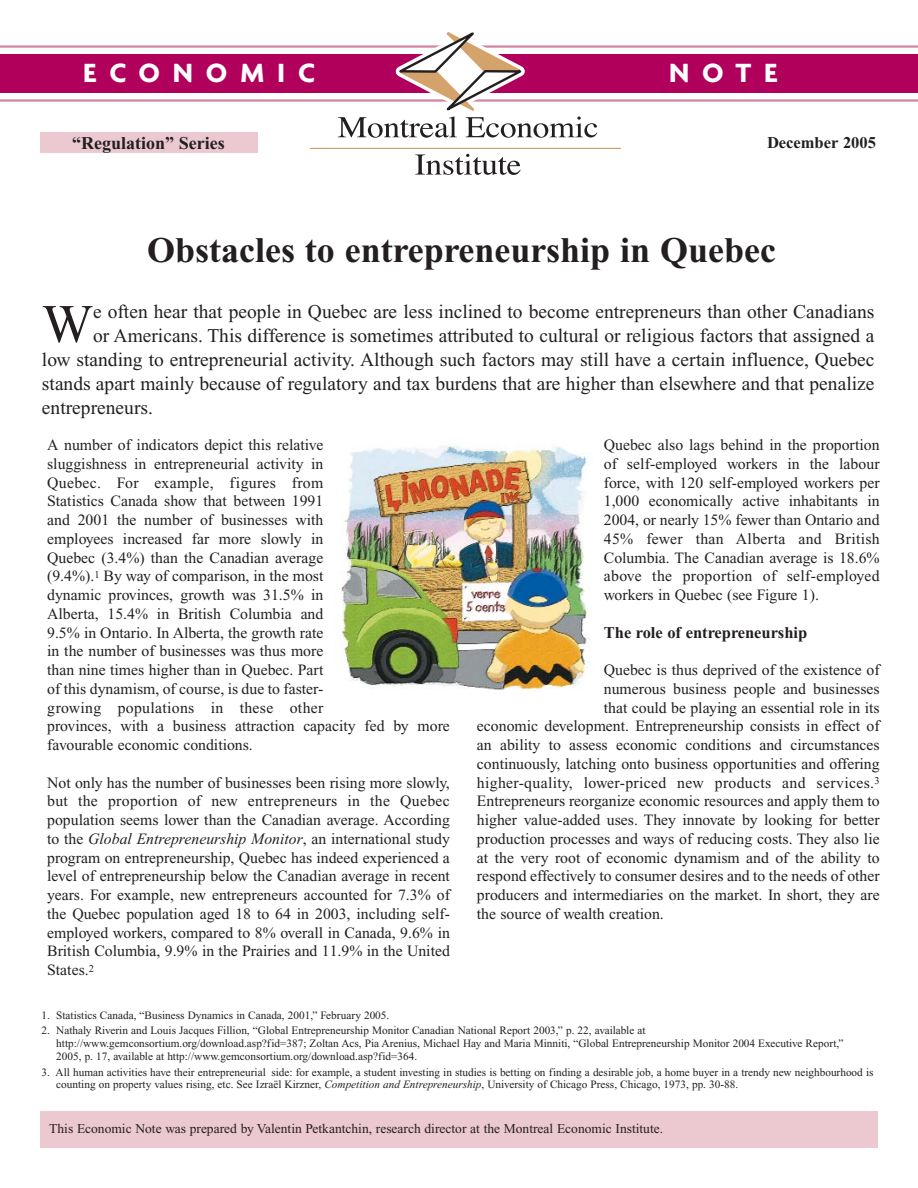
<style>
.page{position:relative;width:918px;height:1188px;background:#fff}
.page>*{position:absolute;margin:0;border:0;box-sizing:border-box;transform-origin:0 0}
.t1{font:54.15px "Times New Roman";color:#231f20}
.t2{font:700 36px "Times New Roman";color:#231f20}
.t3{font:700 28.5px "Agenda";letter-spacing:.445em;color:#fff}
.t4{font:19.5px "Times New Roman";color:#231f20}
.t5{font:700 18px "Times New Roman";color:#231f20}
.t6{font:700 16.5px "Times New Roman";color:#231f20}
.t7{font:15.75px/18.8px "Times New Roman";color:#231f20;text-align:justify}
.t8{font:15.75px "Times New Roman";letter-spacing:.02em;color:#231f20}
.t9{font:13.5px "Times New Roman";color:#231f20}
.t10{font:11.25px/12.8px "Times New Roman";color:#231f20}
.s1{font-style:italic}
</style>
<div class="page">
<hr style="left:0;top:45px;width:918px;height:3px;background:#d4859e">
<hr style="left:0;top:99px;width:918px;height:3px;background:#d4859e">
<div style="left:0;top:54px;width:918px;height:39px;background:#b1005c"></div>
<div style="left:40px;top:132px;width:218px;height:21px;background:#ecc8d1"></div>
<div style="left:40px;top:1111px;width:838px;height:37px;background:#ecc8d1"></div>
<img style="left:341px;top:446px;width:249px;height:244px">
<hr style="left:310px;top:148px;width:310px;height:1px;background:#d4a36b">
<svg style="left:338px;top:32px;width:259px;height:106px"></svg>
<svg style="left:415px;top:154px;width:106px;height:21px"></svg>
<h3 class="t3" style="left:83px;top:62px;width:233px">ECONOMIC</h3>
<h3 class="t3" style="left:669px;top:62px;width:110px">NOTE</h3>
<p class="t5" style="left:72px;top:136px;width:154px">“Regulation” Series</p>
<p class="t6" style="left:767px;top:136px;width:110px">December 2005</p>
<h2 class="t2" style="left:147px;top:238px;width:630px">Obstacles to entrepreneurship in Quebec</h2>
<h1 class="t1" style="left:42px;top:304px;width:53px">W</h1>
<p class="t4" style="left:93px;top:304px;width:783px">e often hear that people in Quebec are less inclined to become entrepreneurs than other Canadians</p>
<p class="t4" style="left:93px;top:328px;width:783px">or Americans. This difference is sometimes attributed to cultural or religious factors that assigned a</p>
<p class="t4" style="left:42px;top:352px;width:834px">low standing to entrepreneurial activity. Although such factors may still have a certain influence, Quebec</p>
<p class="t4" style="left:42px;top:376px;width:834px">stands apart mainly because of regulatory and tax burdens that are higher than elsewhere and that penalize</p>
<p class="t4" style="left:42px;top:400px;width:112px">entrepreneurs.</p>
<p class="t7" style="left:47px;top:437px;width:404px;text-align:left">A number of indicators depict this relative<br>sluggishness in entrepreneurial activity in<br>Quebec. For example, figures from<br>Statistics Canada show that between 1991<br>and 2001 the number of businesses with<br>employees increased far more slowly in<br>Quebec (3.4%) than the Canadian average<br>(9.4%).<sup>1</sup> By way of comparison, in the most<br>dynamic provinces, growth was 31.5% in<br>Alberta, 15.4% in British Columbia and<br>9.5% in Ontario. In Alberta, the growth rate<br>in the number of businesses was thus more<br>than nine times higher than in Quebec. Part<br>of this dynamism, of course, is due to faster-<br>growing populations in these other<br>provinces, with a business attraction capacity fed by more favourable economic conditions.</p>
<p class="t7" style="left:47px;top:775px;width:404px">Not only has the number of businesses been rising more slowly, but the proportion of new entrepreneurs in the Quebec population seems lower than the Canadian average. According to the <span class="s1">Global Entrepreneurship Monitor</span>, an international study program on entrepreneurship, Quebec has indeed experienced a level of entrepreneurship below the Canadian average in recent years. For example, new entrepreneurs accounted for 7.3% of the Quebec population aged 18 to 64 in 2003, including self&shy;employed workers, compared to 8% overall in Canada, 9.6% in British Columbia, 9.9% in the Prairies and 11.9% in the United States.<sup>2</sup></p>
<p class="t7" style="left:604px;top:437px;width:277px">Quebec also lags behind in the proportion of self-employed workers in the labour force, with 120 self-employed workers per 1,000 economically active inhabitants in 2004, or nearly 15% fewer than Ontario and 45% fewer than Alberta and British Columbia. The Canadian average is 18.6% above the proportion of self-employed workers in Quebec (see Figure 1).</p>
<p class="t6" style="left:604px;top:627px;width:205px">The role of entrepreneurship</p>
<p class="t7" style="left:604px;top:662px;width:277px">Quebec is thus deprived of the existence of</p>
<p class="t7" style="left:604px;top:681px;width:277px">numerous business people and businesses</p>
<p class="t7" style="left:604px;top:700px;width:277px">that could be playing an essential role in its</p>
<p class="t7" style="left:477px;top:718px;width:404px">economic development. Entrepreneurship consists in effect of</p>
<p class="t7" style="left:477px;top:737px;width:404px">an ability to assess economic conditions and circumstances</p>
<p class="t7" style="left:477px;top:756px;width:404px">continuously, latching onto business opportunities and offering</p>
<p class="t8" style="left:477px;top:777px;width:404px">higher-quality, lower-priced new products and services.<sup>3</sup></p>
<p class="t7" style="left:477px;top:793px;width:404px">Entrepreneurs reorganize economic resources and apply them to</p>
<p class="t7" style="left:477px;top:812px;width:404px">higher value-added uses. They innovate by looking for better</p>
<p class="t7" style="left:477px;top:831px;width:404px">production processes and ways of reducing costs. They also lie</p>
<p class="t7" style="left:477px;top:850px;width:404px">at the very root of economic dynamism and of the ability to</p>
<p class="t7" style="left:477px;top:868px;width:404px">respond effectively to consumer desires and to the needs of other</p>
<p class="t7" style="left:477px;top:887px;width:404px">producers and intermediaries on the market. In short, they are</p>
<p class="t7" style="left:477px;top:906px;width:188px">the source of wealth creation.</p>
<p class="t10" style="left:42px;top:1009px;width:349px">1. Statistics Canada, “Business Dynamics in Canada, 2001,” February 2005.</p>
<p class="t10" style="left:56px;top:1025px;width:789px;text-indent:-15px">2. Nathaly Riverin and Louis Jacques Fillion, “Global Entrepreneurship Monitor Canadian National Report 2003,” p. 22, available at http://www.gemconsortium.org/download.asp?fid=387; Zoltan Acs, Pia Arenius, Michael Hay and Maria Minniti, “Global Entrepreneurship Monitor 2004 Executive Report,”<br>2005, p. 17, available at http://www.gemconsortium.org/download.asp?fid=364.</p>
<p class="t10" style="left:56px;top:1067px;width:819px;text-indent:-15px">3. All human activities have their entrepreneurial side: for example, a student investing in studies is betting on finding a desirable job, a home buyer in a trendy new neighbourhood is counting on property values rising, etc. See Izraël Kirzner, <span class="s1">Competition and Entrepreneurship</span>, University of Chicago Press, Chicago, 1973, pp. 30-88.</p>
<p class="t9" style="left:49px;top:1123px;width:615px">This Economic Note was prepared by Valentin Petkantchin, research director at the Montreal Economic Institute.</p>
</div>
